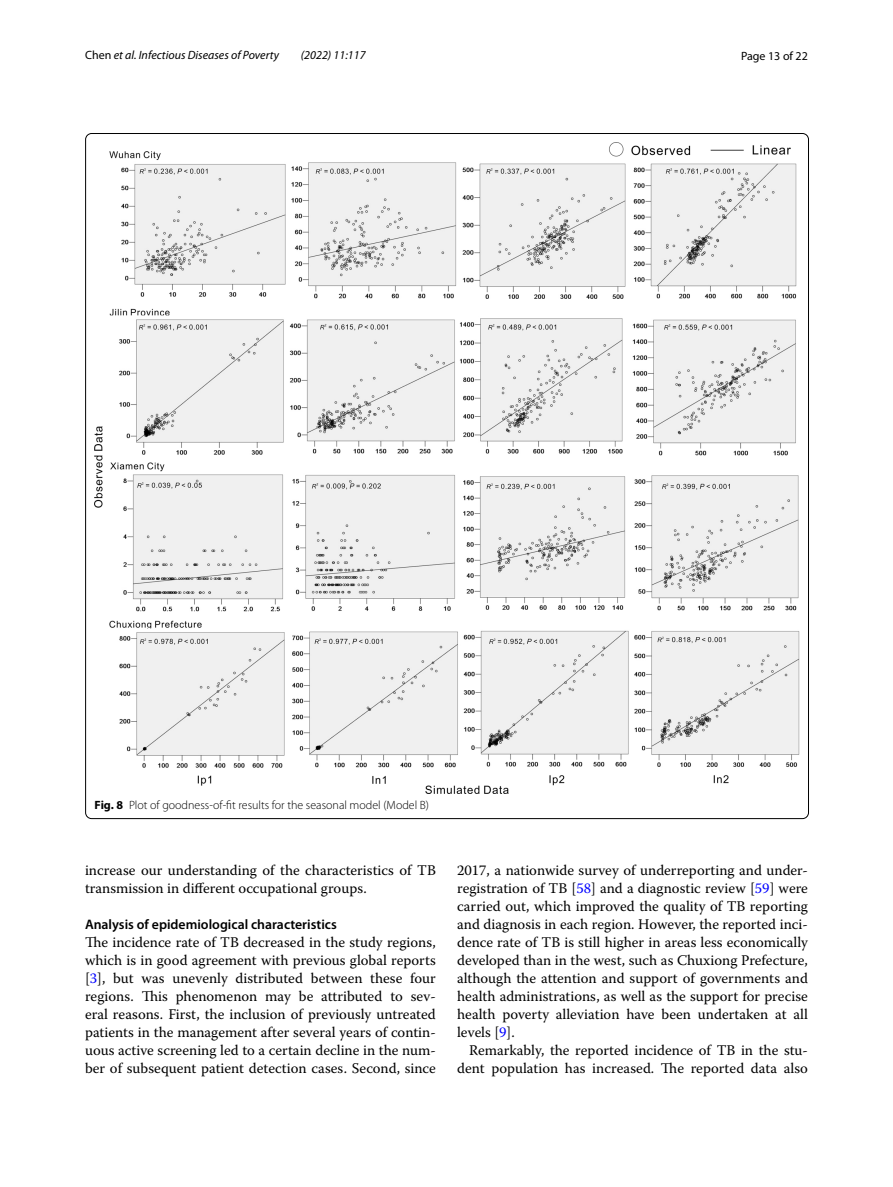
<style>
.page{position:relative;width:893px;height:1187px;background:#fff}
.page>*{position:absolute;margin:0;border:0;box-sizing:border-box;transform-origin:0 0}
.t1{font:14.7px/18px "Warnock Pro";color:#000;text-align:justify}
.t2{font:600 13.8px "Myriad Pro";color:#000}
.t3{font:300 12px "Myriad Pro";color:#000}
.t4{font:italic 12px "Myriad Pro";color:#000}
.t5{font:12px "Myriad Pro";color:#000}
.s1{font-style:normal}
.s2{font-weight:700}
.s3{color:#00f}
</style>
<div class="page">
<img style="left:95px;top:142px;width:704px;height:651px">
<p class="t4" style="left:85px;top:48px;width:195px"><span class="s1">Chen</span> et al. Infectious Diseases of Poverty</p>
<p class="t4" style="left:301px;top:48px;width:66px">(2022) 11:117</p>
<p class="t5" style="left:741px;top:48px;width:68px">Page 13 of 22</p>
<p class="t3" style="left:95px;top:798px;width:336px"><span class="s2">Fig. 8</span> Plot of goodness-of-fit results for the seasonal model (Model B)</p>
<p class="t1" style="left:85px;top:860px;width:352px">increase our understanding of the characteristics of TB transmission in different occupational groups.</p>
<p class="t2" style="left:85px;top:915px;width:253px">Analysis of epidemiological characteristics</p>
<p class="t1" style="left:85px;top:932px;width:352px">The incidence rate of TB decreased in the study regions, which is in good agreement with previous global reports [<span class="s3">3</span>], but was unevenly distributed between these four regions. This phenomenon may be attributed to sev&shy;eral reasons. First, the inclusion of previously untreated patients in the management after several years of contin&shy;uous active screening led to a certain decline in the num&shy;ber of subsequent patient detection cases. Second, since</p>
<p class="t1" style="left:457px;top:860px;width:352px">2017, a nationwide survey of underreporting and under&shy;registration of TB [<span class="s3">58</span>] and a diagnostic review [<span class="s3">59</span>] were carried out, which improved the quality of TB reporting and diagnosis in each region. However, the reported inci&shy;dence rate of TB is still higher in areas less economically developed than in the west, such as Chuxiong Prefecture, although the attention and support of governments and health administrations, as well as the support for precise health poverty alleviation have been undertaken at all levels [<span class="s3">9</span>].</p>
<p class="t1" style="left:457px;top:1040px;width:352px;text-align:right">Remarkably, the reported incidence of TB in the stu&shy;dent population has increased. The reported data also</p>
</div>
